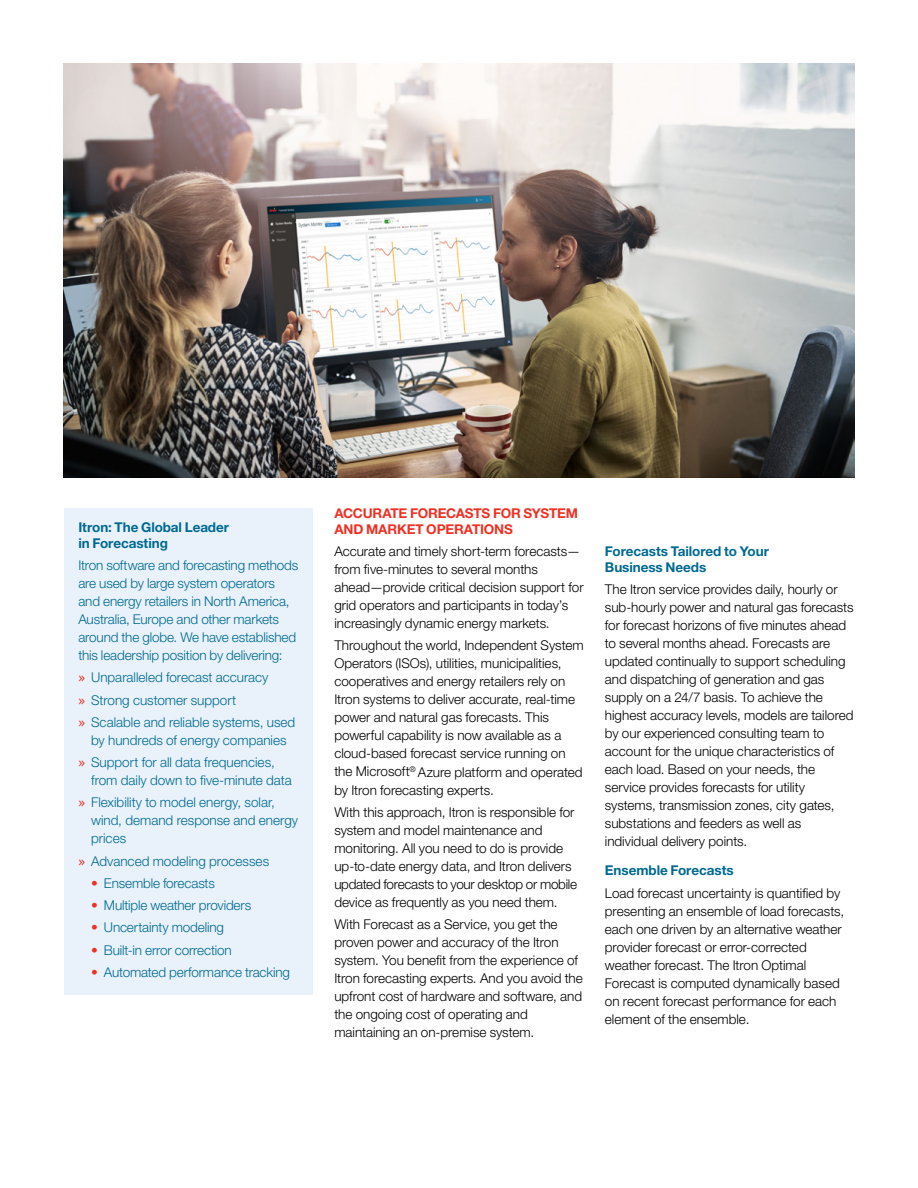
<style>
.page{position:relative;width:918px;height:1188px;background:#fff}
.page>*{position:absolute;margin:0;border:0;box-sizing:border-box;transform-origin:0 0}
.t1{font:300 13.5px/18px "Helvetica Neue LT Std";color:#000}
.t2{font:300 13.5px/18px "Helvetica Neue LT Std";letter-spacing:-.005em;color:#006991}
.t3{font:700 13.5px/16.2px "Helvetica Neue LT Std";letter-spacing:-.005em;color:#006991}
.t4{font:700 13.5px/16.2px "Helvetica Neue LT Std";letter-spacing:-.01em;color:#ee3124}
.s1{font-family:"Lucida Grande";font-weight:400;color:#ee3124}
.s2{font-weight:700;color:#ee3124}
</style>
<div class="page">
<div style="left:64px;top:508px;width:249px;height:487px;background:#e9f2fa"></div>
<img style="left:64px;top:64px;width:790px;height:413px">
<p class="t3" style="left:78px;top:519px;width:152px">Itron: The Global Leader in Forecasting</p>
<p class="t2" style="left:78px;top:556px;width:221px">Itron software and forecasting methods are used by large system operators and energy retailers in North America, Australia, Europe and other markets around the globe. We have established this leadership position by delivering:</p>
<p class="t2" style="left:78px;top:666px;width:219px;line-height:22.2px"><span class="s1">»</span> Unparalleled forecast accuracy<br><span class="s1">»</span> Strong customer support<br><span class="s1">»</span> Scalable and reliable systems, used</p>
<p class="t2" style="left:78px;top:729px;width:210px;line-height:22.2px;text-indent:13px">by hundreds of energy companies <span class="s1">»</span> Support for all data frequencies,</p>
<p class="t2" style="left:78px;top:769px;width:215px;line-height:22.2px;text-indent:13px">from daily down to five-minute data <span class="s1">»</span> Flexibility to model energy, solar,</p>
<p class="t2" style="left:91px;top:811px;width:209px">wind, demand response and energy prices</p>
<p class="t2" style="left:78px;top:852px;width:192px"><span class="s1">»</span> Advanced modeling processes</p>
<p class="t2" style="left:91px;top:874px;width:125px"><span class="s2">•</span> Ensemble forecasts</p>
<p class="t2" style="left:91px;top:896px;width:162px"><span class="s2">•</span> Multiple weather providers</p>
<p class="t2" style="left:91px;top:918px;width:134px"><span class="s2">•</span> Uncertainty modeling</p>
<p class="t2" style="left:91px;top:941px;width:142px"><span class="s2">•</span> Built-in error correction</p>
<p class="t2" style="left:91px;top:963px;width:200px"><span class="s2">•</span> Automated performance tracking</p>
<p class="t4" style="left:334px;top:505px;width:245px">ACCURATE FORECASTS FOR SYSTEM<br>AND MARKET OPERATIONS</p>
<p class="t1" style="left:334px;top:542px;width:251px">Accurate and timely short-term forecasts— from five-minutes to several months ahead—provide critical decision support for grid operators and participants in today’s increasingly dynamic energy markets.</p>
<p class="t1" style="left:334px;top:636px;width:251px">Throughout the world, Independent System Operators (ISOs), utilities, municipalities, cooperatives and energy retailers rely on Itron systems to deliver accurate, real-time power and natural gas forecasts. This powerful capability is now available as a cloud-based forecast service running on the Microsoft<sup>®</sup> Azure platform and operated by Itron forecasting experts.</p>
<p class="t1" style="left:334px;top:803px;width:244px">With this approach, Itron is responsible for system and model maintenance and monitoring. All you need to do is provide up-to-date energy data, and Itron delivers updated forecasts to your desktop or mobile device as frequently as you need them.</p>
<p class="t1" style="left:334px;top:915px;width:250px">With Forecast as a Service, you get the proven power and accuracy of the Itron system. You benefit from the experience of Itron forecasting experts. And you avoid the upfront cost of hardware and software, and the ongoing cost of operating and maintaining an on-premise system.</p>
<p class="t3" style="left:605px;top:543px;width:166px">Forecasts Tailored to Your<br>Business Needs</p>
<p class="t1" style="left:605px;top:580px;width:250px">The Itron service provides daily, hourly or sub-hourly power and natural gas forecasts for forecast horizons of five minutes ahead to several months ahead. Forecasts are updated continually to support scheduling and dispatching of generation and gas supply on a 24/7 basis. To achieve the highest accuracy levels, models are tailored by our experienced consulting team to account for the unique characteristics of each load. Based on your needs, the service provides forecasts for utility systems, transmission zones, city gates, substations and feeders as well as individual delivery points.</p>
<p class="t3" style="left:605px;top:862px;width:130px">Ensemble Forecasts</p>
<p class="t1" style="left:605px;top:883px;width:241px">Load forecast uncertainty is quantified by presenting an ensemble of load forecasts, each one driven by an alternative weather provider forecast or error-corrected weather forecast. The Itron Optimal Forecast is computed dynamically based on recent forecast performance for each element of the ensemble.</p>
</div>
